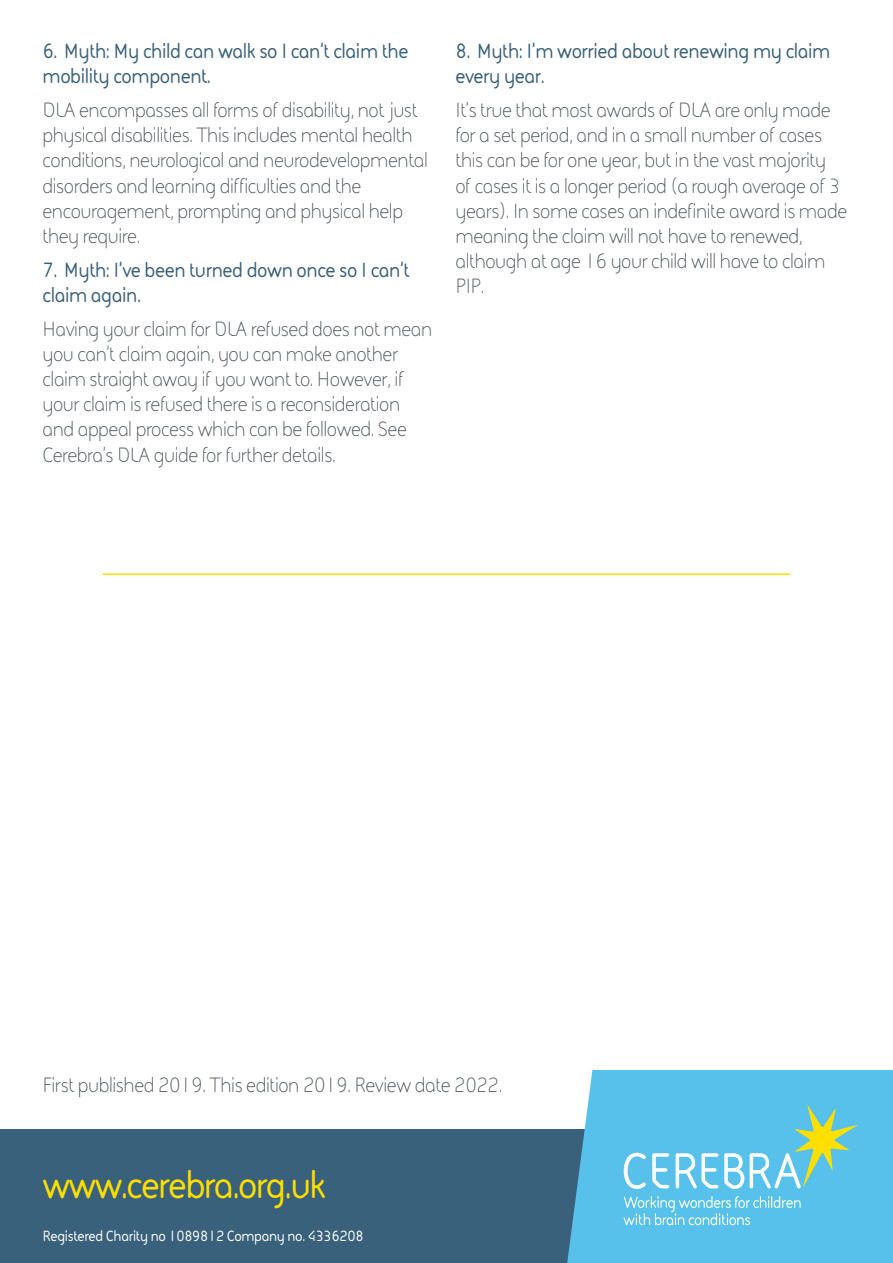
<style>
.page{position:relative;width:893px;height:1263px;background:#fff}
.page>*{position:absolute;margin:0;border:0;box-sizing:border-box;transform-origin:0 0}
.t1{font:700 39px "FS Sophie";letter-spacing:-.04em;color:#fedf00}
.t2{font:21px/25.2px "FS Sophie";letter-spacing:-.02em;color:#4d555b}
.t3{font:700 21px/25.2px "FS Sophie";letter-spacing:-.02em;color:#3a617b}
.t4{font:700 15px "FS Sophie";letter-spacing:-.02em;color:#fff}
</style>
<div class="page">
<div style="left:0;top:1129px;width:594px;height:134px;background:#3a617b"></div>
<div style="left:567px;top:1070px;width:326px;height:193px;background:#57c1eb"></div>
<svg style="left:624px;top:1196px;width:177px;height:29px;background:#74cbee"></svg>
<svg style="left:624px;top:1153px;width:22px;height:36px"></svg>
<svg style="left:652px;top:1153px;width:17px;height:35px"></svg>
<svg style="left:676px;top:1153px;width:42px;height:35px"></svg>
<svg style="left:724px;top:1153px;width:20px;height:36px"></svg>
<svg style="left:750px;top:1105px;width:108px;height:83px;background:#7ac9ca"></svg>
<hr style="left:103px;top:573px;width:687px;height:2px;background:#fedf00">
<p class="t3" style="left:43px;top:37px;width:367px">6. Myth: My child can walk so I can’t claim the mobility component.</p>
<p class="t2" style="left:43px;top:97px;width:387px">DLA encompasses all forms of disability, not just physical disabilities. This includes mental health conditions, neurological and neurodevelopmental disorders and learning difficulties and the encouragement, prompting and physical help they require.</p>
<p class="t3" style="left:43px;top:256px;width:369px">7. Myth: I’ve been turned down once so I can’t claim again.</p>
<p class="t2" style="left:43px;top:315px;width:391px">Having your claim for DLA refused does not mean you can’t claim again, you can make another claim straight away if you want to. However, if your claim is refused there is a reconsideration and appeal process which can be followed. See Cerebra’s DLA guide for further details.</p>
<p class="t3" style="left:455px;top:37px;width:376px">8. Myth: I’m worried about renewing my claim every year.</p>
<p class="t2" style="left:455px;top:97px;width:393px">It’s true that most awards of DLA are only made for a set period, and in a small number of cases this can be for one year, but in the vast majority<br>of cases it is a longer period (a rough average of 3 years). In some cases an indefinite award is made meaning the claim will not have to renewed, although at age 16 your child will have to claim PIP.</p>
<p class="t2" style="left:43px;top:1072px;width:461px">First published 2019. This edition 2019. Review date 2022.</p>
<h1 class="t1" style="left:43px;top:1157px;width:285px">www.cerebra.org.uk</h1>
<p class="t4" style="left:43px;top:1225px;width:323px">Registered Charity no 1089812 Company no. 4336208</p>
</div>
